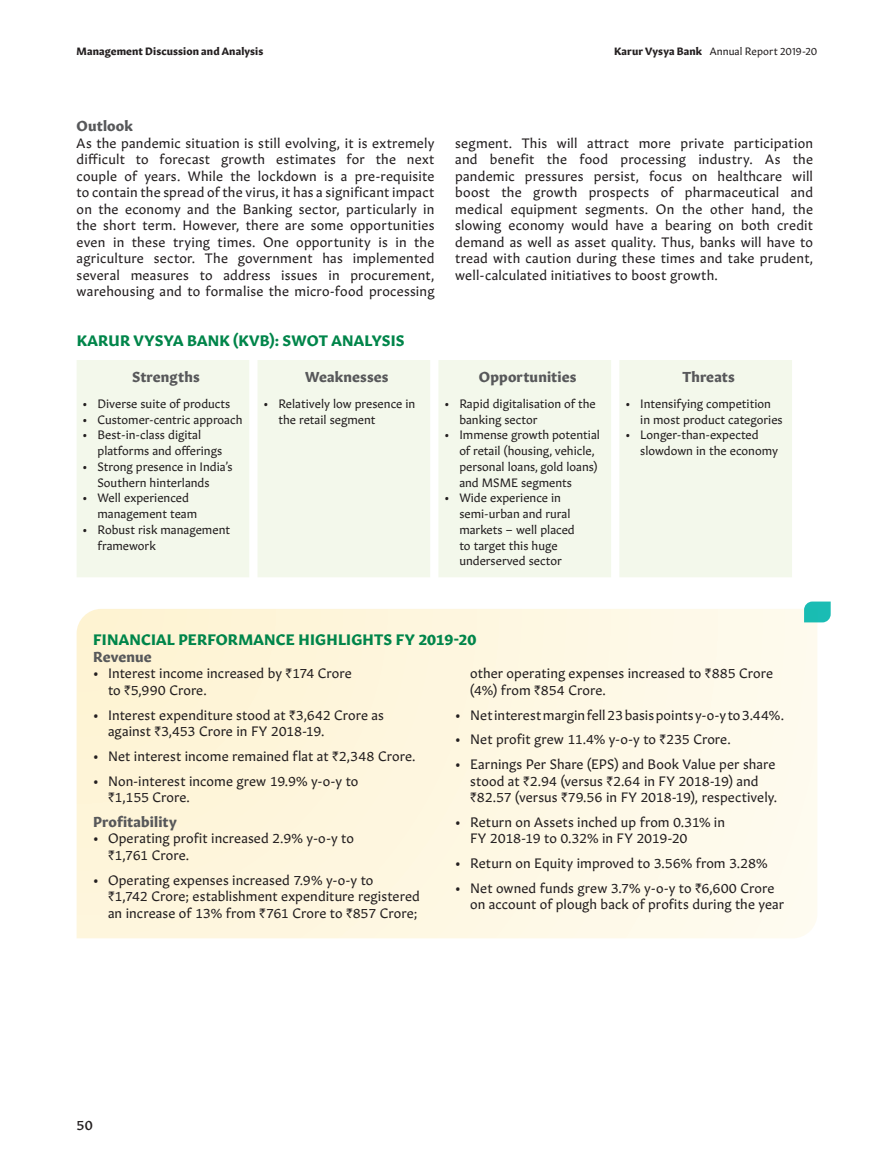
<style>
.page{position:relative;width:894px;height:1161px;background:#fff}
.page>*{position:absolute;margin:0;border:0;box-sizing:border-box;transform-origin:0 0}
.Body_Head_01{font:700 15px "Gitan Latn";letter-spacing:.015em;color:#00854a}
.Body_Head_02{font:700 14.25px "Gitan Latn";letter-spacing:.01em;color:#57585a}
.Body_Copy{font:13.5px/16.5px "Gitan Latn";letter-spacing:.005em;color:#231f20}
.t1{font:13.5px "Gitan Latn Me";color:#231f20}
.Table_Copy{font:12px/15.8px "Gitan Latn";color:#231f20}
.t2{font:10.5px "Gitan Latn";letter-spacing:.005em;color:#231f20}
.t3{font:700 10.5px "Gitan Latn";letter-spacing:.01em;color:#231f20}
.s1{font-weight:700}
.s2{font-family:"Rupee"}
</style>
<div class="page">
<svg style="left:77px;top:609px;width:740px;height:329px;background:#fef7e1"></svg>
<svg style="left:803px;top:602px;width:27px;height:20px"></svg>
<div style="left:77px;top:360px;width:714px;height:217px;background:#f3f8eb"></div>
<p class="t3" style="left:77px;top:42px;width:188px">Management Discussion and Analysis</p>
<p class="t2" style="left:613px;top:43px;width:205px"><span class="s1">Karur Vysya Bank</span> Annual Report 2019-20</p>
<p class="Body_Head_02" style="left:77px;top:114px;width:58px">Outlook</p>
<p class="Body_Copy" style="left:77px;top:134px;width:359px;text-align:justify">As the pandemic situation is still evolving, it is extremely difficult to forecast growth estimates for the next couple of years. While the lockdown is a pre-requisite to contain the spread of the virus, it has a significant impact on the economy and the Banking sector, particularly in the short term. However, there are some opportunities even in these trying times. One opportunity is in the agriculture sector. The government has implemented several measures to address issues in procurement, warehousing and to formalise the micro‑food processing</p>
<p class="Body_Copy" style="left:455px;top:134px;width:359px;text-align:justify">segment. This will attract more private participation and benefit the food processing industry. As the pandemic pressures persist, focus on healthcare will boost the growth prospects of pharmaceutical and medical equipment segments. On the other hand, the slowing economy would have a bearing on both credit demand as well as asset quality. Thus, banks will have to tread with caution during these times and take prudent, well‑calculated initiatives to boost growth.</p>
<p class="Body_Head_01" style="left:77px;top:327px;width:329px">KARUR VYSYA BANK (KVB): SWOT ANALYSIS</p>
<p class="Body_Head_02" style="left:132px;top:364px;width:69px">Strengths</p>
<p class="Body_Head_02" style="left:305px;top:364px;width:85px">Weaknesses</p>
<p class="Body_Head_02" style="left:478px;top:364px;width:99px">Opportunities</p>
<p class="Body_Head_02" style="left:682px;top:364px;width:54px">Threats</p>
<p class="Table_Copy" style="left:83px;top:395px;width:149px">• Diverse suite of products</p>
<p class="Table_Copy" style="left:83px;top:410px;width:161px">• Customer-centric approach</p>
<p class="Table_Copy" style="left:97px;top:426px;width:126px;text-indent:-15px">• Best-in-class digital platforms and offerings</p>
<p class="Table_Copy" style="left:97px;top:458px;width:136px;text-indent:-15px">• Strong presence in India’s<br>Southern hinterlands</p>
<p class="Table_Copy" style="left:97px;top:489px;width:101px;text-indent:-15px">• Well experienced management team</p>
<p class="Table_Copy" style="left:97px;top:521px;width:134px;text-indent:-15px">• Robust risk management framework</p>
<p class="Table_Copy" style="left:278px;top:395px;width:138px;text-indent:-15px">• Relatively low presence in the retail segment</p>
<p class="Table_Copy" style="left:459px;top:395px;width:138px;text-indent:-15px">• Rapid digitalisation of the banking sector</p>
<p class="Table_Copy" style="left:459px;top:426px;width:142px;text-indent:-15px">• Immense growth potential of retail (housing, vehicle, personal loans, gold loans) and MSME segments</p>
<p class="Table_Copy" style="left:459px;top:489px;width:117px;text-indent:-15px">• Wide experience in semi‑urban and rural markets – well placed to target this huge underserved sector</p>
<p class="Table_Copy" style="left:640px;top:395px;width:144px;text-indent:-15px">• Intensifying competition in most product categories</p>
<p class="Table_Copy" style="left:640px;top:426px;width:139px;text-indent:-15px">• Longer-than-expected slowdown in the economy</p>
<p class="Body_Head_01" style="left:93px;top:627px;width:384px">FINANCIAL PERFORMANCE HIGHLIGHTS FY 2019-20</p>
<p class="Body_Head_02" style="left:93px;top:644px;width:60px">Revenue</p>
<p class="Body_Copy" style="left:108px;top:664px;width:245px;text-indent:-15px">• Interest income increased by <span class="s2">`</span>174 Crore to <span class="s2">`</span>5,990 Crore.</p>
<p class="Body_Copy" style="left:108px;top:706px;width:277px;text-indent:-15px">• Interest expenditure stood at <span class="s2">`</span>3,642 Crore as against <span class="s2">`</span>3,453 Crore in FY 2018-19.</p>
<p class="Body_Copy" style="left:93px;top:747px;width:324px">• Net interest income remained flat at <span class="s2">`</span>2,348 Crore.</p>
<p class="Body_Copy" style="left:108px;top:772px;width:252px;text-indent:-15px">• Non-interest income grew 19.9% y-o-y to <span class="s2">`</span>1,155 Crore.</p>
<p class="Body_Head_02" style="left:93px;top:809px;width:85px">Profitability</p>
<p class="Body_Copy" style="left:108px;top:829px;width:247px;text-indent:-15px">• Operating profit increased 2.9% y-o-y to <span class="s2">`</span>1,761 Crore.</p>
<p class="Body_Copy" style="left:108px;top:871px;width:313px;text-indent:-15px">• Operating expenses increased 7.9% y-o-y to<br><span class="s2">`</span>1,742 Crore; establishment expenditure registered an increase of 13% from <span class="s2">`</span>761 Crore to <span class="s2">`</span>857 Crore;</p>
<p class="Body_Copy" style="left:470px;top:664px;width:304px">other operating expenses increased to <span class="s2">`</span>885 Crore (4%) from <span class="s2">`</span>854 Crore.</p>
<p class="Body_Copy" style="left:455px;top:706px;width:330px">• Net interest margin fell 23 basis points y-o-y to 3.44%.</p>
<p class="Body_Copy" style="left:455px;top:730px;width:277px">• Net profit grew 11.4% y-o-y to <span class="s2">`</span>235 Crore.</p>
<p class="Body_Copy" style="left:470px;top:755px;width:308px;text-indent:-15px">• Earnings Per Share (EPS) and Book Value per share stood at <span class="s2">`</span>2.94 (versus <span class="s2">`</span>2.64 in FY 2018-19) and <span class="s2">`</span>82.57 (versus <span class="s2">`</span>79.56 in FY 2018-19), respectively.</p>
<p class="Body_Copy" style="left:470px;top:813px;width:256px;text-indent:-15px">• Return on Assets inched up from 0.31% in<br>FY 2018‑19 to 0.32% in FY 2019-20</p>
<p class="Body_Copy" style="left:455px;top:854px;width:314px">• Return on Equity improved to 3.56% from 3.28%</p>
<p class="Body_Copy" style="left:470px;top:879px;width:315px;text-indent:-15px">• Net owned funds grew 3.7% y-o-y to <span class="s2">`</span>6,600 Crore on account of plough back of profits during the year</p>
<p class="t1" style="left:77px;top:1113px;width:18px">50</p>
</div>
